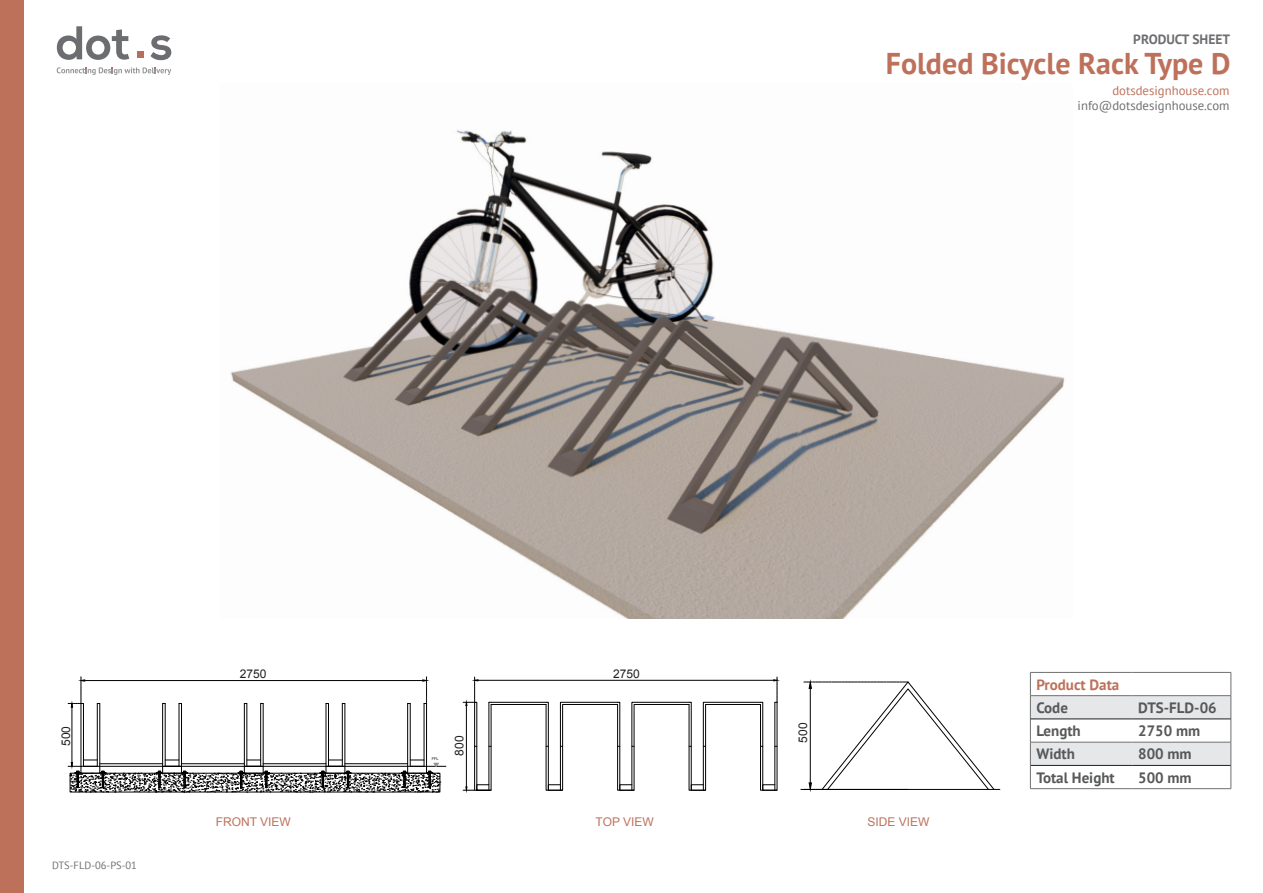
<style>
.page{position:relative;width:1263px;height:893px;background:#fff}
.page>*{position:absolute;margin:0;border:0;box-sizing:border-box;transform-origin:0 0}
.t1{font:700 30px "PT Sans";color:#bd715b}
.t2{font:700 15px "PT Sans";color:#57585a}
.t3{font:700 15px "PT Sans";color:#bd715b}
.t4{font:700 13.5px "PT Sans";color:#6d6e71}
.t5{font:12.75px "PT Sans";color:#6d6e71}
.t6{font:12.75px "PT Sans";color:#bd715b}
.t7{font:12px "Arial";color:#bd715b}
.t8{font:12px "Arial";color:#231f20}
.t9{font:10.5px "PT Sans";color:#6d6e71}
.t10{font:3.75px "Arial";color:#000}
</style>
<div class="page">
<div style="left:0;top:0;width:23px;height:893px;background:#bd715b"></div>
<svg style="left:57px;top:26px;width:72px;height:34px"></svg>
<svg style="left:150px;top:35px;width:21px;height:25px"></svg>
<div style="left:137px;top:51px;width:6px;height:7px;background:#b56f5c"></div>
<svg style="left:57px;top:67px;width:114px;height:8px"></svg>
<img style="left:230px;top:130px;width:835px;height:488px">
<hr style="left:1030px;top:672px;width:102px;height:1px;background:#707070">
<hr style="left:1132px;top:672px;width:99px;height:1px;background:#707070">
<hr style="left:1030px;top:788px;width:102px;height:1px;background:#707070">
<svg style="left:1030px;top:673px;width:202px;height:115px"></svg>
<hr style="left:1132px;top:788px;width:99px;height:1px;background:#707070">
<hr style="left:1132px;top:719px;width:99px;height:1px;background:#231f20">
<hr style="left:1132px;top:765px;width:99px;height:1px;background:#231f20">
<hr style="left:491px;top:702px;width:55px;height:1px;background:#000">
<hr style="left:491px;top:704px;width:55px;height:1px;background:#000">
<hr style="left:81px;top:703px;width:1px;height:63px;background:#000">
<hr style="left:83px;top:703px;width:1px;height:63px;background:#000">
<hr style="left:100px;top:703px;width:1px;height:63px;background:#000">
<hr style="left:97px;top:703px;width:1px;height:63px;background:#000">
<hr style="left:162px;top:703px;width:1px;height:63px;background:#000">
<hr style="left:165px;top:703px;width:1px;height:63px;background:#000">
<hr style="left:181px;top:703px;width:1px;height:63px;background:#000">
<hr style="left:179px;top:703px;width:1px;height:63px;background:#000">
<hr style="left:244px;top:703px;width:1px;height:63px;background:#000">
<hr style="left:247px;top:703px;width:1px;height:63px;background:#000">
<hr style="left:263px;top:703px;width:1px;height:63px;background:#000">
<hr style="left:260px;top:703px;width:1px;height:63px;background:#000">
<hr style="left:326px;top:703px;width:1px;height:63px;background:#000">
<hr style="left:328px;top:703px;width:1px;height:63px;background:#000">
<hr style="left:345px;top:703px;width:1px;height:63px;background:#000">
<hr style="left:342px;top:703px;width:1px;height:63px;background:#000">
<hr style="left:407px;top:703px;width:1px;height:63px;background:#000">
<hr style="left:410px;top:703px;width:1px;height:63px;background:#000">
<hr style="left:426px;top:703px;width:1px;height:63px;background:#000">
<hr style="left:424px;top:703px;width:1px;height:63px;background:#000">
<hr style="left:478px;top:680px;width:296px;height:1px;background:#000">
<svg style="left:545px;top:677px;width:233px;height:114px"></svg>
<svg style="left:463px;top:677px;width:29px;height:114px"></svg>
<hr style="left:72px;top:707px;width:1px;height:55px;background:#000">
<hr style="left:85px;top:680px;width:338px;height:1px;background:#000">
<svg style="left:68px;top:677px;width:17px;height:31px"></svg>
<svg style="left:422px;top:677px;width:5px;height:27px"></svg>
<svg style="left:68px;top:760px;width:378px;height:33px"></svg>
<hr style="left:801px;top:789px;width:199px;height:1px;background:#000">
<svg style="left:804px;top:681px;width:191px;height:109px"></svg>
<p class="t4" style="left:1133px;top:30px;width:98px">PRODUCT SHEET</p>
<p class="t1" style="left:886px;top:43px;width:346px">Folded Bicycle Rack Type D</p>
<p class="t6" style="left:1112px;top:82px;width:119px">dotsdesignhouse.com</p>
<p class="t5" style="left:1078px;top:97px;width:153px">info@dotsdesignhouse.com</p>
<p class="t8" style="left:58px;top:746px;width:22px;rotate:-90deg">500</p>
<p class="t9" style="left:52px;top:858px;width:86px">DTS-FLD-06-PS-01</p>
<p class="t8" style="left:240px;top:666px;width:28px">2750</p>
<p class="t8" style="left:613px;top:666px;width:28px">2750</p>
<p class="t10" style="left:432px;top:756px;width:8px">FFL</p>
<p class="t8" style="left:452px;top:756px;width:22px;rotate:-90deg">800</p>
<p class="t8" style="left:795px;top:743px;width:22px;rotate:-90deg">500</p>
<p class="t7" style="left:216px;top:814px;width:77px">FRONT VIEW</p>
<p class="t7" style="left:595px;top:814px;width:60px">TOP VIEW</p>
<p class="t7" style="left:868px;top:814px;width:64px">SIDE VIEW</p>
<p class="t3" style="left:1036px;top:674px;width:84px">Product Data</p>
<p class="t2" style="left:1036px;top:698px;width:33px">Code</p>
<p class="t2" style="left:1138px;top:698px;width:80px">DTS-FLD-06</p>
<p class="t2" style="left:1036px;top:721px;width:46px">Length</p>
<p class="t2" style="left:1138px;top:721px;width:63px">2750 mm</p>
<p class="t2" style="left:1036px;top:744px;width:40px">Width</p>
<p class="t2" style="left:1138px;top:744px;width:55px">800 mm</p>
<p class="t2" style="left:1036px;top:767px;width:80px">Total Height</p>
<p class="t2" style="left:1138px;top:767px;width:55px">500 mm</p>
</div>
